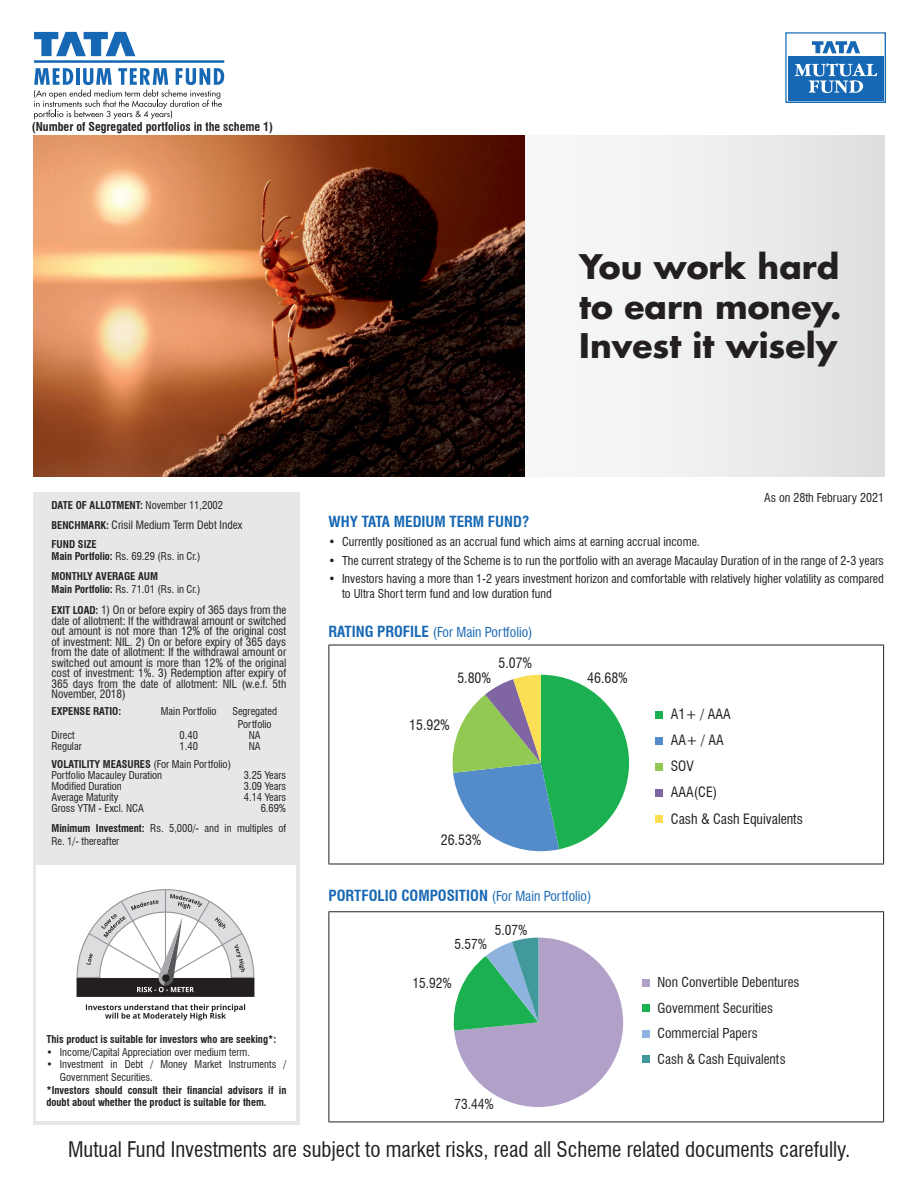
<style>
.page{position:relative;width:918px;height:1188px;background:#fff}
.page>*{position:absolute;margin:0;border:0;box-sizing:border-box;transform-origin:0 0}
.t1{font:700 33px/39.6px "Futura Std";color:#231f20}
.t2{font:condensed 21px "Swiss 721 BT";color:#231f20}
.t3{font:700 condensed 15px "Swiss 721 BT";color:#1768b4}
.t4{font:condensed 13.95px/26.1px "Swiss 721 BT";color:#231f20}
.t5{font:condensed 13.5px/25.5px "Swiss 721 BT";color:#231f20}
.t6{font:condensed 13.5px "Swiss 721 BT";color:#1768b4}
.t7{font:condensed 12px/14.4px "Swiss 721 BT";color:#231f20}
.t8{font:700 condensed 12px "Swiss 721 BT";color:#231f20}
.t9{font:condensed 11.25px/10.5px "Swiss 721 BT";color:#231f20;text-align:justify}
.t10{font:condensed 10.5px/12.6px "Swiss 721 BT";color:#231f20}
.t11{font:700 condensed 10.5px/12.6px "Swiss 721 BT";color:#231f20}
.s1{font-weight:400}
.s2{font-weight:700;font-size:10.5px}
.s3{font-weight:700}
.s4{font-weight:700;font-size:15px}
.s5{font-weight:400;font-size:13.5px}
</style>
<div class="page">
<div style="left:33px;top:492px;width:267px;height:632px;background:#e6e7e9"></div>
<div style="left:37px;top:865px;width:259px;height:255px;background:#fff"></div>
<hr style="left:328px;top:645px;width:556px;height:1px;background:#231f20">
<hr style="left:328px;top:645px;width:1px;height:219px;background:#231f20">
<hr style="left:883px;top:645px;width:1px;height:219px;background:#231f20">
<hr style="left:328px;top:864px;width:556px;height:1px;background:#231f20">
<svg style="left:452px;top:675px;width:177px;height:177px"></svg>
<div style="left:656px;top:711px;width:7px;height:8px;background:#1cb150"></div>
<div style="left:656px;top:737px;width:7px;height:8px;background:#548cc9"></div>
<div style="left:656px;top:763px;width:7px;height:8px;background:#91c953"></div>
<div style="left:656px;top:789px;width:7px;height:8px;background:#8065a3"></div>
<div style="left:656px;top:815px;width:7px;height:8px;background:#fadf55"></div>
<hr style="left:328px;top:911px;width:556px;height:1px;background:#231f20">
<hr style="left:328px;top:912px;width:1px;height:210px;background:#231f20">
<hr style="left:883px;top:912px;width:1px;height:210px;background:#231f20">
<hr style="left:328px;top:1122px;width:556px;height:1px;background:#231f20">
<svg style="left:453px;top:938px;width:170px;height:169px"></svg>
<div style="left:643px;top:979px;width:7px;height:8px;background:#b1a0c7"></div>
<div style="left:643px;top:1005px;width:7px;height:7px;background:#1cb150"></div>
<div style="left:643px;top:1030px;width:7px;height:8px;background:#8db3de"></div>
<div style="left:643px;top:1056px;width:7px;height:7px;background:#42999b"></div>
<svg style="left:601px;top:135px;width:284px;height:342px"></svg>
<img style="left:33px;top:135px;width:492px;height:342px">
<div style="left:785px;top:32px;width:101px;height:71px;background:#fff;border:1px solid #1269b3"></div>
<div style="left:788px;top:56px;width:95px;height:45px;background:#1768b4"></div>
<svg style="left:795px;top:63px;width:82px;height:30px"></svg>
<svg style="left:812px;top:41px;width:48px;height:12px"></svg>
<svg style="left:34px;top:32px;width:101px;height:24px"></svg>
<hr style="left:34px;top:60px;width:190px;height:3px;background:#1768b4">
<svg style="left:34px;top:68px;width:190px;height:51px"></svg>
<div style="left:77px;top:979px;width:177px;height:17px;background:#231f20"></div>
<div style="left:77px;top:978px;width:177px;height:19px;border:2px solid #231f20"></div>
<svg style="left:86px;top:1004px;width:159px;height:16px"></svg>
<svg style="left:76px;top:889px;width:179px;height:103px"></svg>
<p class="t8" style="left:32px;top:120px;width:243px">(Number of Segregated portfolios in the scheme 1)</p>
<p class="t1" style="left:579px;top:246px;width:264px">You work hard to earn money.</p>
<p class="t1" style="left:579px;top:326px;width:259px">Invest it wisely</p>
<p class="t11" style="left:51px;top:499px;width:173px">DATE OF ALLOTMENT: <span class="s1">November 11,2002</span></p>
<p class="t9" style="left:51px;top:519px;width:192px"><span class="s2">BENCHMARK:</span> Crisil Medium Term Debt Index</p>
<p class="t11" style="left:51px;top:538px;width:47px">FUND SIZE</p>
<p class="t10" style="left:51px;top:550px;width:151px"><span class="s3">Main Portfolio:</span> Rs. 69.29 (Rs. in Cr.)</p>
<p class="t11" style="left:51px;top:570px;width:108px">MONTHLY AVERAGE AUM</p>
<p class="t10" style="left:51px;top:583px;width:151px"><span class="s3">Main Portfolio:</span> Rs. 71.01 (Rs. in Cr.)</p>
<p class="t9" style="left:51px;top:605px;width:236px"><span class="s2">EXIT LOAD:</span> 1) On or before expiry of 365 days from the date of allotment: If the withdrawal amount or switched out amount is not more than 12% of the original cost of investment: NIL. 2) On or before expiry of 365 days from the date of allotment: If the withdrawal amount or switched out amount is more than 12% of the original cost of investment: 1%. 3) Redemption after expiry of 365 days from the date of allotment: NIL (w.e.f. 5th November, 2018)</p>
<p class="t11" style="left:51px;top:705px;width:71px">EXPENSE RATIO:</p>
<p class="t10" style="left:161px;top:705px;width:57px">Main Portfolio</p>
<p class="t10" style="left:232px;top:705px;width:46px;text-align:center">Segregated<br>Portfolio</p>
<p class="t10" style="left:51px;top:729px;width:25px">Direct</p>
<p class="t10" style="left:180px;top:729px;width:20px">0.40</p>
<p class="t10" style="left:249px;top:729px;width:13px">NA</p>
<p class="t10" style="left:51px;top:740px;width:32px">Regular</p>
<p class="t10" style="left:180px;top:740px;width:20px">1.40</p>
<p class="t10" style="left:249px;top:740px;width:13px">NA</p>
<p class="t11" style="left:51px;top:758px;width:181px">VOLATILITY MEASURES <span class="s1">(For Main Portfolio)</span></p>
<p class="t10" style="left:51px;top:769px;width:112px">Portfolio Macauley Duration</p>
<p class="t10" style="left:244px;top:769px;width:44px">3.25 Years</p>
<p class="t10" style="left:51px;top:780px;width:72px">Modified Duration</p>
<p class="t10" style="left:244px;top:780px;width:44px">3.09 Years</p>
<p class="t10" style="left:51px;top:791px;width:68px">Average Maturity</p>
<p class="t10" style="left:244px;top:791px;width:44px">4.14 Years</p>
<p class="t10" style="left:51px;top:802px;width:94px">Gross YTM - Excl. NCA</p>
<p class="t10" style="left:261px;top:802px;width:27px">6.69%</p>
<p class="t10" style="left:51px;top:822px;width:236px"><span class="s3">Minimum Investment:</span> Rs. 5,000/- and in multiples of<br>Re. 1/- thereafter</p>
<p class="t11" style="left:46px;top:1033px;width:231px">This product is suitable for investors who are seeking*:</p>
<p class="t10" style="left:46px;top:1046px;width:205px">• Income/Capital Appreciation over medium term.</p>
<p class="t10" style="left:60px;top:1058px;width:228px;text-indent:-14px">• Investment in Debt / Money Market Instruments /<br>Government Securities.</p>
<p class="t11" style="left:46px;top:1083px;width:242px">*Investors should consult their financial advisors if in doubt about whether the product is suitable for them.</p>
<p class="t7" style="left:764px;top:490px;width:121px">As on 28th February 2021</p>
<p class="t3" style="left:328px;top:513px;width:202px">WHY TATA MEDIUM TERM FUND?</p>
<p class="t7" style="left:328px;top:535px;width:373px">• Currently positioned as an accrual fund which aims at earning accrual income.</p>
<p class="t7" style="left:328px;top:553px;width:557px">• The current strategy of the Scheme is to run the portfolio with an average Macaulay Duration of in the range of 2-3 years</p>
<p class="t7" style="left:342px;top:572px;width:543px;text-indent:-14px">• Investors having a more than 1-2 years investment horizon and comfortable with relatively higher volatility as compared to Ultra Short term fund and low duration fund</p>
<p class="t6" style="left:328px;top:624px;width:206px"><span class="s4">RATING PROFILE</span> (For Main Portfolio)</p>
<p class="t4" style="left:587px;top:665px;width:42px">46.68%</p>
<p class="t4" style="left:499px;top:650px;width:35px">5.07%</p>
<p class="t4" style="left:457px;top:665px;width:35px">5.80%</p>
<p class="t4" style="left:409px;top:712px;width:42px">15.92%</p>
<p class="t4" style="left:441px;top:827px;width:42px">26.53%</p>
<p class="t3" style="left:328px;top:886px;width:264px">PORTFOLIO COMPOSITION <span class="s5">(For Main Portfolio)</span></p>
<p class="t5" style="left:454px;top:931px;width:34px">5.57%</p>
<p class="t5" style="left:495px;top:917px;width:34px">5.07%</p>
<p class="t5" style="left:412px;top:971px;width:41px">15.92%</p>
<p class="t5" style="left:454px;top:1091px;width:41px">73.44%</p>
<p class="t4" style="left:671px;top:701px;width:134px">A1+ / AAA<br>AA+ / AA<br>SOV<br>AAA(CE)<br>Cash &amp; Cash Equivalents</p>
<p class="t5" style="left:658px;top:970px;width:144px">Non Convertible Debentures<br>Government Securities<br>Commercial Papers<br>Cash &amp; Cash Equivalents</p>
<p class="t2" style="left:68px;top:1137px;width:784px">Mutual Fund Investments are subject to market risks, read all Scheme related documents carefully.</p>
</div>
